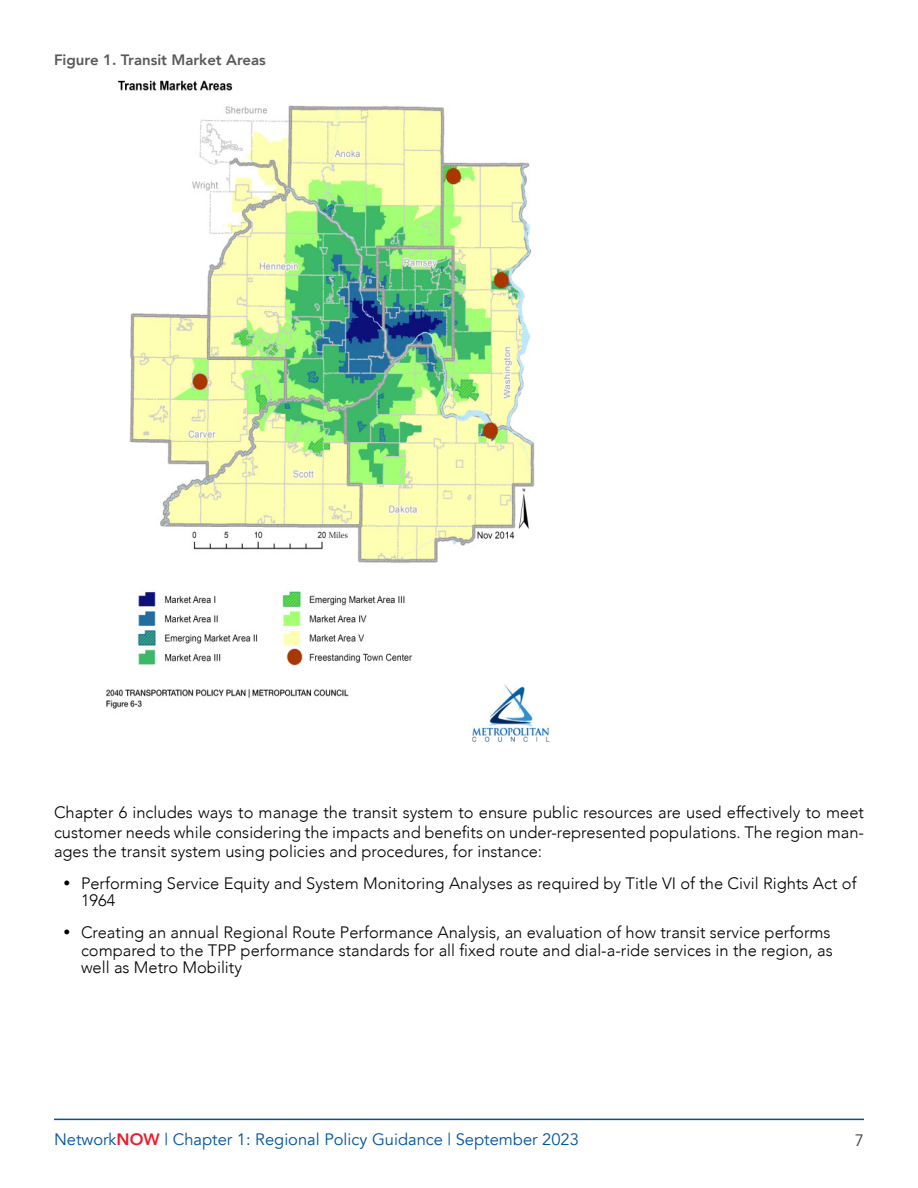
<style>
.page{position:relative;width:918px;height:1188px;background:#fff}
.page>*{position:absolute;margin:0;border:0;box-sizing:border-box;transform-origin:0 0}
.t1{font:300 16.5px/17.9px "Avenir LT Com";color:#000}
.t2{font:16.5px "Avenir LT Com";color:#0053a0}
.t3{font:16.5px "Avenir LT Com";color:#404040}
.figure_title{font:800 15px "Avenir LT Com";color:#595959}
.s1{font-weight:800;color:#ed1b2e}
</style>
<div class="page">
<hr style="left:54px;top:1119px;width:810px;height:1px;background:#0053a0">
<img style="left:106px;top:80px;width:444px;height:663px">
<p class="figure_title" style="left:54px;top:51px;width:213px">Figure 1. Transit Market Areas</p>
<p class="t1" style="left:54px;top:803px;width:812px;line-height:19.5px;text-align:justify">Chapter 6 includes ways to manage the transit system to ensure public resources are used effectively to meet customer needs while considering the impacts and benefits on under-represented populations. The region man&shy;ages the transit system using policies and procedures, for instance:</p>
<p class="t1" style="left:81px;top:874px;width:777px;text-indent:-18px">• Performing Service Equity and System Monitoring Analyses as required by Title VI of the Civil Rights Act of<br>1964</p>
<p class="t1" style="left:81px;top:923px;width:753px;text-indent:-18px">• Creating an annual Regional Route Performance Analysis, an evaluation of how transit service performs compared to the TPP performance standards for all fixed route and dial-a-ride services in the region, as well as Metro Mobility</p>
<p class="t2" style="left:54px;top:1130px;width:526px">Network<span class="s1">NOW</span> | Chapter 1: Regional Policy Guidance | September 2023</p>
<p class="t3" style="left:855px;top:1130px;width:11px">7</p>
</div>
